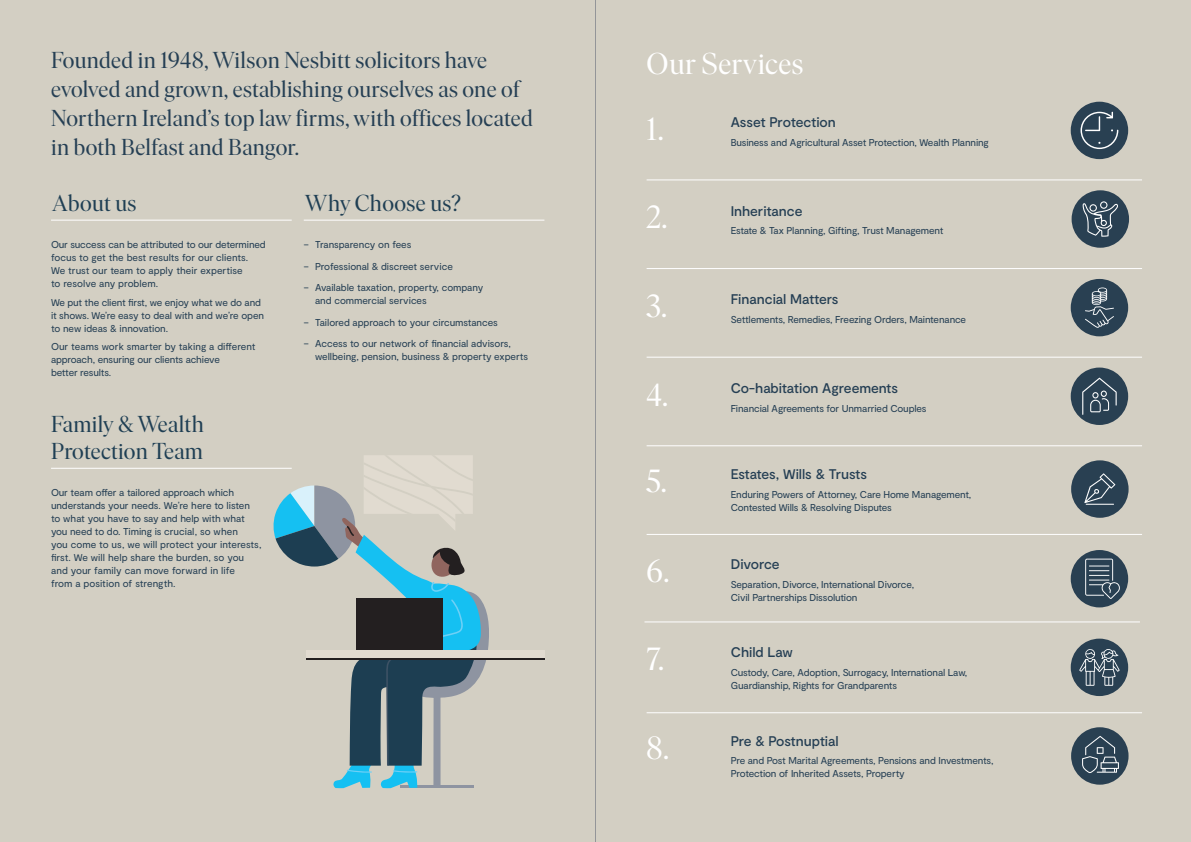
<style>
.page{position:relative;width:1191px;height:842px;background:#d3cfc3}
.page>*{position:absolute;margin:0;border:0;box-sizing:border-box;transform-origin:0 0}
.t1{font:32px "Ivar Display";color:#fff}
.t2{font:30px "Ivar Display";letter-spacing:.02em;color:#fff}
.t3{font:23px/29px "Ivar Display";letter-spacing:.015em;color:#253f54}
.t4{font:23px/27.6px "Ivar Display";letter-spacing:.015em;color:#1f3f54}
.t5{font:500 14px "Moderat";letter-spacing:-.005em;color:#253f54}
.t6{font:10px/13px "Moderat";letter-spacing:-.01em;color:#253f54}
</style>
<div class="page">
<hr style="left:646px;top:180px;width:496px;height:1px;background:#fff">
<hr style="left:646px;top:268px;width:496px;height:1px;background:#fff">
<hr style="left:646px;top:357px;width:496px;height:1px;background:#fff">
<hr style="left:646px;top:445px;width:496px;height:1px;background:#fff">
<hr style="left:646px;top:534px;width:496px;height:1px;background:#fff">
<hr style="left:644px;top:621px;width:496px;height:1px;background:#fff">
<hr style="left:646px;top:712px;width:496px;height:1px;background:#fff">
<div style="left:1070px;top:102px;width:58px;height:57px;background:#294052;border-radius:50%"></div>
<svg style="left:1080px;top:112px;width:38px;height:37px"></svg>
<div style="left:1070px;top:279px;width:58px;height:57px;background:#294052;border-radius:50%"></div>
<svg style="left:1085px;top:287px;width:29px;height:41px"></svg>
<div style="left:1070px;top:368px;width:58px;height:57px;background:#294052;border-radius:50%"></div>
<svg style="left:1082px;top:378px;width:34px;height:37px"></svg>
<div style="left:1071px;top:460px;width:57px;height:58px;background:#294052;border-radius:50%"></div>
<svg style="left:1084px;top:473px;width:31px;height:32px"></svg>
<div style="left:1070px;top:550px;width:58px;height:57px;background:#294052;border-radius:50%"></div>
<svg style="left:1085px;top:559px;width:35px;height:40px"></svg>
<div style="left:1070px;top:639px;width:58px;height:57px;background:#294052;border-radius:50%"></div>
<svg style="left:1079px;top:649px;width:40px;height:37px"></svg>
<div style="left:1071px;top:727px;width:57px;height:58px;background:#294052;border-radius:50%"></div>
<svg style="left:1082px;top:736px;width:37px;height:37px"></svg>
<div style="left:306px;top:650px;width:239px;height:9px;background:#e1dbd0"></div>
<hr style="left:306px;top:659px;width:239px;height:1px;background:#231f20">
<svg style="left:273px;top:455px;width:218px;height:333px"></svg>
<hr style="left:595px;top:0;width:1px;height:842px;background:#939598">
<div style="left:1071px;top:190px;width:58px;height:58px;background:#294052;border-radius:50%"></div>
<svg style="left:1082px;top:201px;width:36px;height:36px"></svg>
<hr style="left:51px;top:220px;width:241px;height:1px;background:#fff">
<hr style="left:304px;top:220px;width:240px;height:1px;background:#fff">
<hr style="left:51px;top:468px;width:241px;height:1px;background:#fff">
<h3 class="t3" style="left:51px;top:46px;width:483px">Founded in 1948, Wilson Nesbitt solicitors have evolved and grown, establishing ourselves as one of Northern Ireland’s top law firms, with offices located in both Belfast and Bangor.</h3>
<h3 class="t4" style="left:52px;top:190px;width:86px">About us</h3>
<h3 class="t4" style="left:305px;top:190px;width:157px">Why Choose us?</h3>
<p class="t6" style="left:51px;top:238px;width:216px">Our success can be attributed to our determined focus to get the best results for our clients.<br>We trust our team to apply their expertise<br>to resolve any problem.</p>
<p class="t6" style="left:51px;top:296px;width:215px">We put the client first, we enjoy what we do and it shows. We’re easy to deal with and we’re open to new ideas &amp; innovation.</p>
<p class="t6" style="left:51px;top:341px;width:206px">Our teams work smarter by taking a different approach, ensuring our clients achieve<br>better results.</p>
<h3 class="t4" style="left:51px;top:410px;width:154px">Family &amp; Wealth<br>Protection Team</h3>
<p class="t6" style="left:51px;top:486px;width:212px">Our team offer a tailored approach which understands your needs. We’re here to listen to what you have to say and help with what you need to do. Timing is crucial, so when<br>you come to us, we will protect your interests, first. We will help share the burden, so you and your family can move forward in life<br>from a position of strength.</p>
<p class="t6" style="left:304px;top:238px;width:109px">– Transparency on fees</p>
<p class="t6" style="left:304px;top:260px;width:151px">– Professional &amp; discreet service</p>
<p class="t6" style="left:315px;top:281px;width:170px;text-indent:-11px">– Available taxation, property, company and commercial services</p>
<p class="t6" style="left:304px;top:316px;width:196px">– Tailored approach to your circumstances</p>
<p class="t6" style="left:315px;top:337px;width:214px;text-indent:-11px">– Access to our network of financial advisors, wellbeing, pension, business &amp; property experts</p>
<h2 class="t2" style="left:646px;top:47px;width:158px">Our Services</h2>
<h1 class="t1" style="left:646px;top:112px;width:19px">1.</h1>
<h3 class="t5" style="left:731px;top:113px;width:106px">Asset Protection</h3>
<p class="t6" style="left:731px;top:136px;width:260px">Business and Agricultural Asset Protection, Wealth Planning</p>
<h1 class="t1" style="left:646px;top:200px;width:22px">2.</h1>
<h3 class="t5" style="left:731px;top:202px;width:73px">Inheritance</h3>
<p class="t6" style="left:731px;top:224px;width:214px">Estate &amp; Tax Planning, Gifting, Trust Management</p>
<h1 class="t1" style="left:646px;top:289px;width:22px">3.</h1>
<h3 class="t5" style="left:731px;top:291px;width:109px">Financial Matters</h3>
<p class="t6" style="left:731px;top:313px;width:237px">Settlements, Remedies, Freezing Orders, Maintenance</p>
<h1 class="t1" style="left:646px;top:377px;width:23px">4.</h1>
<h3 class="t5" style="left:731px;top:379px;width:169px">Co-habitation Agreements</h3>
<p class="t6" style="left:731px;top:402px;width:197px">Financial Agreements for Unmarried Couples</p>
<h1 class="t1" style="left:646px;top:463px;width:22px">5.</h1>
<h3 class="t5" style="left:731px;top:465px;width:138px">Estates, Wills &amp; Trusts</h3>
<p class="t6" style="left:731px;top:488px;width:242px">Enduring Powers of Attorney, Care Home Management,<br>Contested Wills &amp; Resolving Disputes</p>
<h1 class="t1" style="left:646px;top:553px;width:24px">6.</h1>
<h3 class="t5" style="left:731px;top:555px;width:50px">Divorce</h3>
<p class="t6" style="left:731px;top:578px;width:185px">Separation, Divorce, International Divorce,<br>Civil Partnerships Dissolution</p>
<h1 class="t1" style="left:646px;top:642px;width:19px">7.</h1>
<h3 class="t5" style="left:731px;top:644px;width:64px">Child Law</h3>
<p class="t6" style="left:731px;top:666px;width:238px">Custody, Care, Adoption, Surrogacy, International Law,<br>Guardianship, Rights for Grandparents</p>
<h1 class="t1" style="left:646px;top:730px;width:24px">8.</h1>
<h3 class="t5" style="left:731px;top:732px;width:109px">Pre &amp; Postnuptial</h3>
<p class="t6" style="left:731px;top:754px;width:264px">Pre and Post Marital Agreements, Pensions and Investments,<br>Protection of Inherited Assets, Property</p>
</div>
